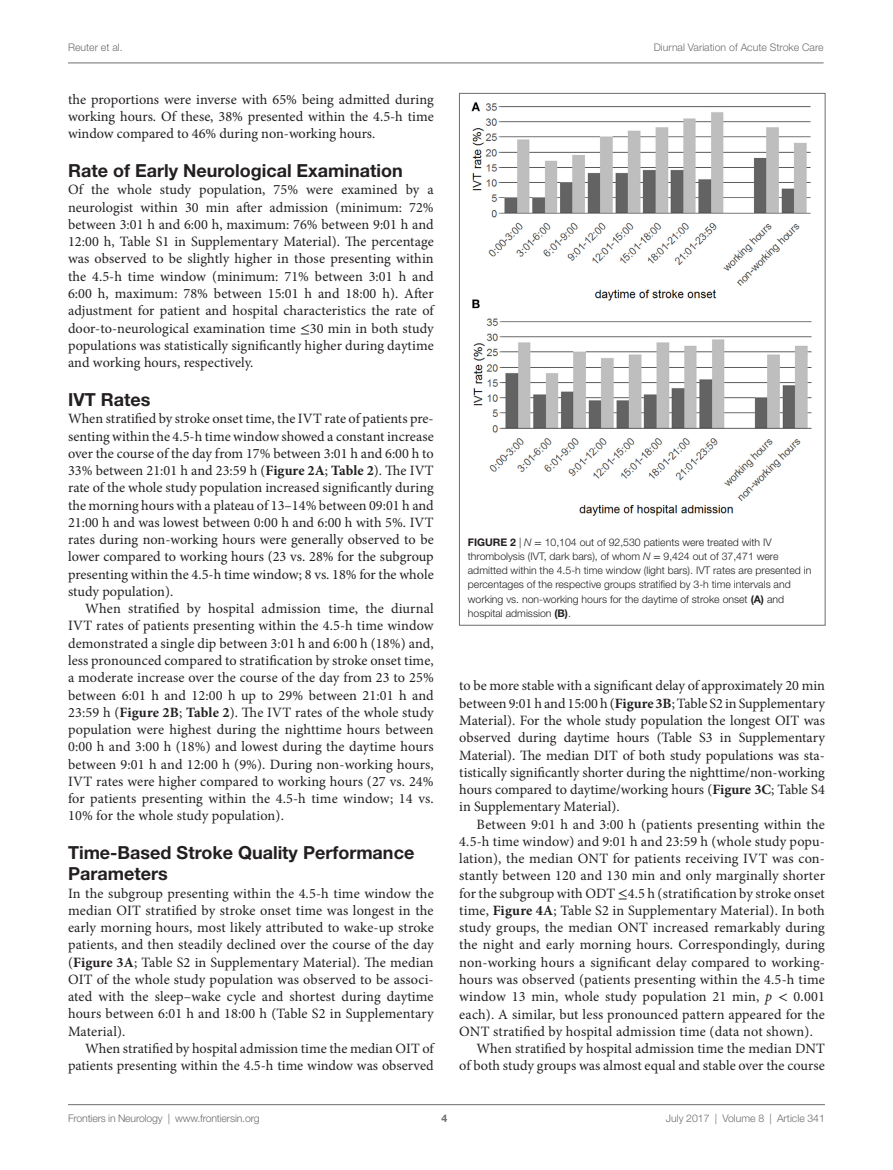
<style>
.page{position:relative;width:893px;height:1170px;background:#fff}
.page>*{position:absolute;margin:0;border:0;box-sizing:border-box;transform-origin:0 0}
.t1{font:700 18px/21px "Helvetica Neue LT Std";color:#231f20}
.t2{font:14.25px/17.2px "Minion Pro";letter-spacing:.005em;color:#231f20;text-align:justify}
.t3{font:300 10.5px/14.2px "Helvetica Neue LT Std";color:#231f20}
.t4{font:300 10.5px "Helvetica Neue LT Std";color:#6c6d70}
.t5{font:700 10.5px "Helvetica Neue LT Std";color:#6c6d70}
.s1{font-family:"STIX General"}
.s2{font-weight:700}
.s3{font-style:italic}
.s4{font-family:"STIX General";font-weight:400}
</style>
<div class="page">
<img style="left:471px;top:102px;width:341px;height:413px">
<hr style="left:68px;top:63px;width:756px;height:1px;background:#6c6d70">
<hr style="left:68px;top:1104px;width:757px;height:1px;background:#6c6d70">
<p class="t4" style="left:68px;top:41px;width:56px">Reuter et al.</p>
<p class="t4" style="left:654px;top:41px;width:171px">Diurnal Variation of Acute Stroke Care</p>
<p class="t2" style="left:68px;top:90px;width:367px">the proportions were inverse with 65% being admitted during working hours. Of these, 38% presented within the 4.5-h time window compared to 46% during non-working hours.</p>
<p class="t1" style="left:68px;top:160px;width:336px">Rate of Early Neurological Examination</p>
<p class="t2" style="left:68px;top:181px;width:367px">Of the whole study population, 75% were examined by a neurologist within 30 min after admission (minimum: 72% between 3:01 h and 6:00 h, maximum: 76% between 9:01 h and 12:00 h, Table S1 in Supplementary Material). The percentage was observed to be slightly higher in those presenting within the 4.5-h time window (minimum: 71% between 3:01 h and 6:00 h, maximum: 78% between 15:01 h and 18:00 h). After adjustment for patient and hospital characteristics the rate of door-to-neurological examination time <span class="s1">≤</span>30 min in both study populations was statistically significantly higher during daytime and working hours, respectively.</p>
<p class="t1" style="left:68px;top:388px;width:84px">IVT Rates</p>
<p class="t2" style="left:68px;top:410px;width:367px">When stratified by stroke onset time, the IVT rate of patients pre&shy;senting within the 4.5-h time window showed a constant increase over the course of the day from 17% between 3:01 h and 6:00 h to 33% between 21:01 h and 23:59 h (<span class="s2">Figure 2A</span>; <span class="s2">Table 2</span>). The IVT rate of the whole study population increased significantly during the morning hours with a plateau of 13–14% between 09:01 h and 21:00 h and was lowest between 0:00 h and 6:00 h with 5%. IVT rates during non-working hours were generally observed to be lower compared to working hours (23 vs. 28% for the subgroup presenting within the 4.5-h time window; 8 vs. 18% for the whole study population).</p>
<p class="t2" style="left:68px;top:600px;width:367px;text-indent:17px">When stratified by hospital admission time, the diurnal IVT rates of patients presenting within the 4.5-h time window demonstrated a single dip between 3:01 h and 6:00 h (18%) and, less pronounced compared to stratification by stroke onset time, a moderate increase over the course of the day from 23 to 25% between 6:01 h and 12:00 h up to 29% between 21:01 h and 23:59 h (<span class="s2">Figure 2B</span>; <span class="s2">Table 2</span>). The IVT rates of the whole study population were highest during the nighttime hours between 0:00 h and 3:00 h (18%) and lowest during the daytime hours between 9:01 h and 12:00 h (9%). During non-working hours, IVT rates were higher compared to working hours (27 vs. 24% for patients presenting within the 4.5-h time window; 14 vs.<br>10% for the whole study population).</p>
<p class="t1" style="left:68px;top:841px;width:348px">Time-Based Stroke Quality Performance<br>Parameters</p>
<p class="t2" style="left:68px;top:884px;width:367px">In the subgroup presenting within the 4.5-h time window the median OIT stratified by stroke onset time was longest in the early morning hours, most likely attributed to wake-up stroke patients, and then steadily declined over the course of the day (<span class="s2">Figure 3A</span>; Table S2 in Supplementary Material). The median OIT of the whole study population was observed to be associ&shy;ated with the sleep–wake cycle and shortest during daytime hours between 6:01 h and 18:00 h (Table S2 in Supplementary Material).</p>
<p class="t2" style="left:68px;top:1039px;width:367px;text-align:right">When stratified by hospital admission time the median OIT of patients presenting within the 4.5-h time window was observed</p>
<p class="t3" style="left:468px;top:534px;width:345px"><span class="s2">FIG URE 2</span> | <span class="s3">N</span> <span class="s4">=</span> 10,104 out of 92,530 patients were treated with IV thrombolysis (IVT, dark bars), of whom <span class="s3">N</span> <span class="s4">=</span> 9,424 out of 37,471 were admitted within the 4.5-h time window (light bars). IVT rates are presented in percentages of the respective groups stratified by 3-h time intervals and working vs. non-working hours for the daytime of stroke onset <span class="s2">(A)</span> and hospital admission <span class="s2">(B)</span>.</p>
<p class="t2" style="left:459px;top:677px;width:367px">to be more stable with a significant delay of approximately 20 min between 9:01 h and 15:00 h (<span class="s2">Figure 3B</span>; Table S2 in Supplementary Material). For the whole study population the longest OIT was observed during daytime hours (Table S3 in Supplementary Material). The median DIT of both study populations was sta&shy;tistically significantly shorter during the nighttime/non-working hours compared to daytime/working hours (<span class="s2">Figure 3C</span>; Table S4 in Supplementary Material).</p>
<p class="t2" style="left:476px;top:815px;width:350px">Between 9:01 h and 3:00 h (patients presenting within the</p>
<p class="t2" style="left:459px;top:832px;width:367px">4.5-h time window) and 9:01 h and 23:59 h (whole study popu-</p>
<p class="t2" style="left:459px;top:850px;width:367px">lation), the median ONT for patients receiving IVT was con-</p>
<p class="t2" style="left:459px;top:867px;width:367px">stantly between 120 and 130 min and only marginally shorter</p>
<p class="t2" style="left:459px;top:884px;width:367px">for the subgroup with ODT <span class="s1">≤</span>4.5 h (stratification by stroke onset</p>
<p class="t2" style="left:459px;top:901px;width:367px">time, <span class="s2">Figure 4A</span>; Table S2 in Supplementary Material). In both</p>
<p class="t2" style="left:459px;top:919px;width:367px">study groups, the median ONT increased remarkably during</p>
<p class="t2" style="left:459px;top:936px;width:367px">the night and early morning hours. Correspondingly, during</p>
<p class="t2" style="left:459px;top:953px;width:367px">non-working hours a significant delay compared to working-</p>
<p class="t2" style="left:459px;top:970px;width:367px">hours was observed (patients presenting within the 4.5-h time</p>
<p class="t2" style="left:459px;top:988px;width:367px">window 13 min, whole study population 21 min, <span class="s3">p</span> <span class="s1">&lt;</span> 0.001</p>
<p class="t2" style="left:459px;top:1005px;width:367px">each). A similar, but less pronounced pattern appeared for the</p>
<p class="t2" style="left:459px;top:1022px;width:355px">ONT stratified by hospital admission time (data not shown).</p>
<p class="t2" style="left:476px;top:1039px;width:350px">When stratified by hospital admission time the median DNT</p>
<p class="t2" style="left:459px;top:1057px;width:367px">of both study groups was almost equal and stable over the course</p>
<p class="t4" style="left:68px;top:1111px;width:193px">Frontiers in Neurology | www.frontiersin.org</p>
<p class="t4" style="left:666px;top:1111px;width:161px">July 2017 | Volume 8 | Article 341</p>
<p class="t5" style="left:441px;top:1111px;width:7px">4</p>
</div>
